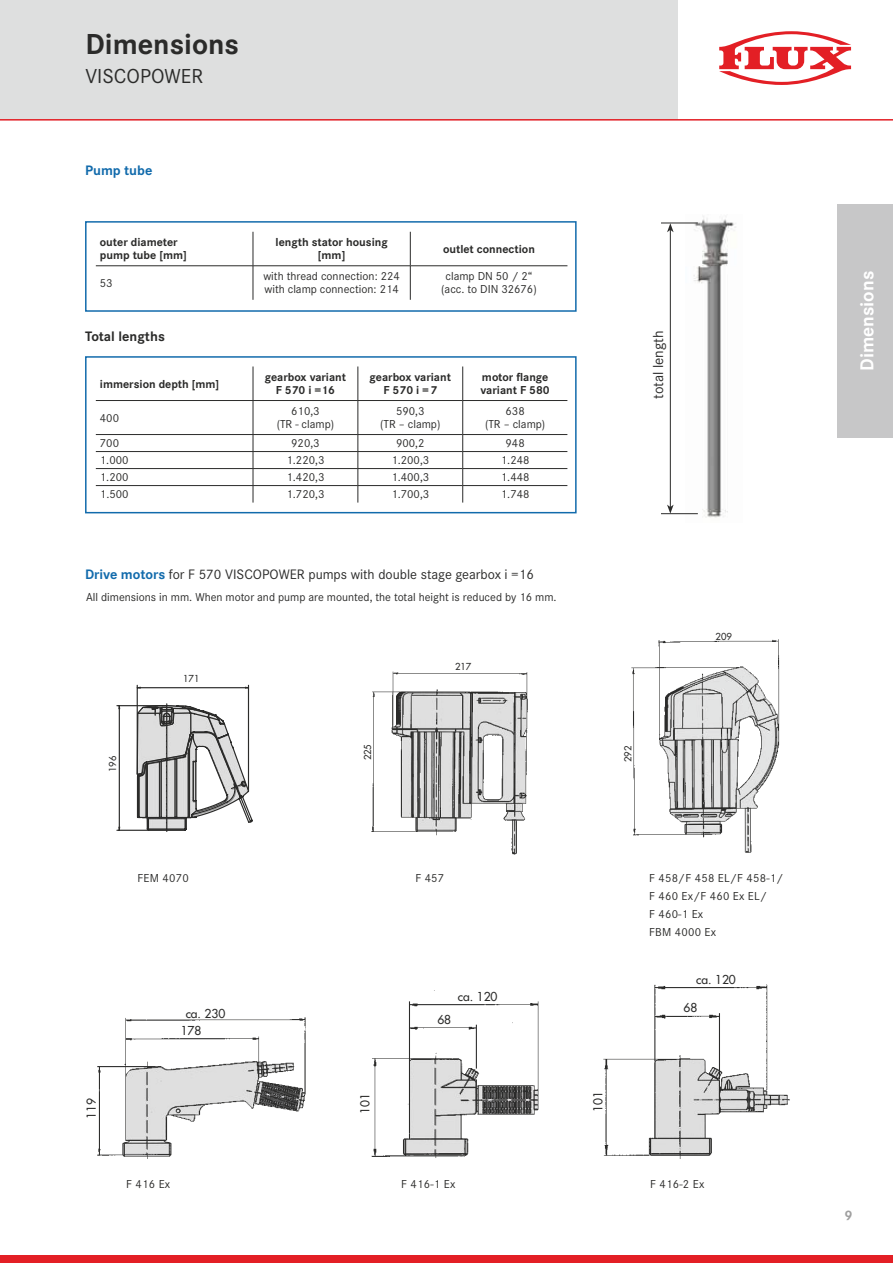
<style>
.page{position:relative;width:893px;height:1263px;background:#fff}
.page>*{position:absolute;margin:0;border:0;box-sizing:border-box;transform-origin:0 0}
.t1{font:700 30px "Corporate S";color:#2b2b2a}
.t2{font:21px "Corporate S";color:#2b2b2a}
.t3{font:700 19.5px "Corporate S";color:#fff}
.t4{font:15px "Corporate S";color:#2b2b2a}
.t5{font:14.25px "Corporate S";color:#2b2b2a}
.t6{font:700 14.25px "Corporate S";color:#2b2b2a}
.t7{font:700 14.25px "Corporate S";color:#126bac}
.t8{font:700 14.25px "Corporate S";color:#9f9f9f}
.t9{font:12px/12.8px "Corporate S";color:#2b2b2a;text-align:center}
.t10{font:700 12px/12.8px "Corporate S";color:#2b2b2a;text-align:center}
.t11{font:12px/18px "Corporate S";letter-spacing:.02em;color:#2b2b2a}
.t12{font:500 12px/17.9px "Futura Std";color:#2b2b2a}
.t13{font:500 9.45px "Futura Std";color:#2b2b2a}
.s1{font-weight:700;color:#126bac}
</style>
<div class="page">
<div style="left:0;top:0;width:677px;height:120px;background:#dedfdf"></div>
<hr style="left:0;top:119px;width:893px;height:2px;background:#e31f25">
<div style="left:0;top:1255px;width:893px;height:8px;background:#e31f25"></div>
<img style="left:685px;top:216px;width:51px;height:302px">
<div style="left:85px;top:221px;width:492px;height:91px;border:2px solid #126bac"></div>
<div style="left:85px;top:356px;width:492px;height:157px;border:2px solid #126bac"></div>
<hr style="left:253px;top:232px;width:1px;height:34px;background:#2b2b2a">
<hr style="left:410px;top:232px;width:1px;height:34px;background:#2b2b2a">
<hr style="left:96px;top:265px;width:157px;height:1px;background:#2b2b2a">
<hr style="left:253px;top:265px;width:157px;height:1px;background:#2b2b2a">
<hr style="left:253px;top:266px;width:1px;height:34px;background:#2b2b2a">
<hr style="left:410px;top:265px;width:157px;height:1px;background:#2b2b2a">
<hr style="left:410px;top:266px;width:1px;height:34px;background:#2b2b2a">
<hr style="left:253px;top:366px;width:1px;height:34px;background:#2b2b2a">
<hr style="left:358px;top:366px;width:1px;height:34px;background:#2b2b2a">
<hr style="left:462px;top:366px;width:1px;height:34px;background:#2b2b2a">
<svg style="left:253px;top:435px;width:1px;height:68px"></svg>
<svg style="left:358px;top:435px;width:1px;height:68px"></svg>
<svg style="left:462px;top:435px;width:1px;height:68px"></svg>
<hr style="left:96px;top:434px;width:157px;height:1px;background:#2b2b2a">
<hr style="left:253px;top:434px;width:105px;height:1px;background:#2b2b2a">
<hr style="left:358px;top:434px;width:105px;height:1px;background:#2b2b2a">
<hr style="left:463px;top:434px;width:104px;height:1px;background:#2b2b2a">
<hr style="left:96px;top:451px;width:157px;height:1px;background:#2b2b2a">
<hr style="left:253px;top:451px;width:105px;height:1px;background:#2b2b2a">
<hr style="left:358px;top:451px;width:105px;height:1px;background:#2b2b2a">
<hr style="left:463px;top:451px;width:104px;height:1px;background:#2b2b2a">
<hr style="left:96px;top:468px;width:157px;height:1px;background:#2b2b2a">
<hr style="left:253px;top:468px;width:105px;height:1px;background:#2b2b2a">
<hr style="left:358px;top:468px;width:105px;height:1px;background:#2b2b2a">
<hr style="left:463px;top:468px;width:104px;height:1px;background:#2b2b2a">
<hr style="left:96px;top:485px;width:157px;height:1px;background:#2b2b2a">
<hr style="left:253px;top:485px;width:105px;height:1px;background:#2b2b2a">
<hr style="left:358px;top:485px;width:105px;height:1px;background:#2b2b2a">
<hr style="left:463px;top:485px;width:104px;height:1px;background:#2b2b2a">
<hr style="left:96px;top:400px;width:157px;height:1px;background:#2b2b2a">
<hr style="left:253px;top:400px;width:105px;height:1px;background:#2b2b2a">
<hr style="left:253px;top:401px;width:1px;height:33px;background:#2b2b2a">
<hr style="left:358px;top:400px;width:105px;height:1px;background:#2b2b2a">
<hr style="left:358px;top:401px;width:1px;height:33px;background:#2b2b2a">
<hr style="left:463px;top:400px;width:104px;height:1px;background:#2b2b2a">
<hr style="left:462px;top:401px;width:1px;height:33px;background:#2b2b2a">
<hr style="left:661px;top:223px;width:37px;height:1px;background:#2b2b2a">
<hr style="left:661px;top:513px;width:37px;height:1px;background:#2b2b2a">
<hr style="left:670px;top:230px;width:1px;height:277px;background:#2b2b2a">
<svg style="left:667px;top:505px;width:7px;height:9px"></svg>
<svg style="left:667px;top:223px;width:7px;height:9px"></svg>
<img style="left:371px;top:671px;width:157px;height:184px">
<hr style="left:137px;top:687px;width:111px;height:1px;background:#2b2b2a">
<hr style="left:137px;top:685px;width:1px;height:89px;background:#2b2b2a">
<hr style="left:248px;top:685px;width:1px;height:106px;background:#2b2b2a">
<hr style="left:119px;top:706px;width:1px;height:124px;background:#2b2b2a">
<hr style="left:117px;top:705px;width:50px;height:1px;background:#2b2b2a">
<hr style="left:117px;top:830px;width:32px;height:1px;background:#2b2b2a">
<svg style="left:136px;top:704px;width:117px;height:128px"></svg>
<img style="left:631px;top:639px;width:149px;height:214px">
<img style="left:97px;top:1017px;width:209px;height:142px">
<img style="left:603px;top:984px;width:187px;height:175px">
<img style="left:371px;top:990px;width:168px;height:168px">
<div style="left:838px;top:204px;width:55px;height:234px;background:#c7c7c8"></div>
<svg style="left:719px;top:31px;width:132px;height:54px"></svg>
<h1 class="t1" style="left:86px;top:24px;width:155px">Dimensions</h1>
<h2 class="t2" style="left:86px;top:62px;width:119px">VISCOPOWER</h2>
<p class="t7" style="left:85px;top:161px;width:69px">Pump tube</p>
<p class="t10" style="left:100px;top:236px;width:88px;text-align:left">outer diameter pump tube [mm]</p>
<p class="t10" style="left:276px;top:236px;width:114px">length stator housing [mm]</p>
<p class="t10" style="left:443px;top:242px;width:93px">outlet connection</p>
<p class="t9" style="left:100px;top:276px;width:14px">53</p>
<p class="t9" style="left:263px;top:270px;width:138px;text-align:left">with thread connection: 224 with clamp connection: 214</p>
<p class="t9" style="left:441px;top:270px;width:97px">clamp DN 50 / 2“ (acc. to DIN 32676)</p>
<p class="t6" style="left:85px;top:327px;width:81px">Total lengths</p>
<p class="t10" style="left:100px;top:377px;width:121px">immersion depth [mm]</p>
<p class="t10" style="left:265px;top:370px;width:83px">gearbox variant<br>F 570 i =16</p>
<p class="t10" style="left:370px;top:370px;width:83px">gearbox variant<br>F 570 i =7</p>
<p class="t10" style="left:481px;top:370px;width:71px;text-align:left">motor flange variant F 580</p>
<p class="t9" style="left:100px;top:411px;width:21px">400</p>
<p class="t9" style="left:277px;top:404px;width:59px">610,3<br>(TR - clamp)</p>
<p class="t9" style="left:380px;top:404px;width:62px">590,3<br>(TR – clamp)</p>
<p class="t9" style="left:485px;top:404px;width:62px">638<br>(TR – clamp)</p>
<p class="t9" style="left:100px;top:436px;width:21px">700</p>
<p class="t9" style="left:291px;top:436px;width:30px">920,3</p>
<p class="t9" style="left:396px;top:436px;width:30px">900,2</p>
<p class="t9" style="left:506px;top:436px;width:21px">948</p>
<p class="t9" style="left:100px;top:453px;width:30px">1.000</p>
<p class="t9" style="left:286px;top:453px;width:39px">1.220,3</p>
<p class="t9" style="left:391px;top:453px;width:39px">1.200,3</p>
<p class="t9" style="left:501px;top:453px;width:30px">1.248</p>
<p class="t9" style="left:100px;top:470px;width:30px">1.200</p>
<p class="t9" style="left:287px;top:470px;width:39px">1.420,3</p>
<p class="t9" style="left:391px;top:470px;width:39px">1.400,3</p>
<p class="t9" style="left:501px;top:470px;width:30px">1.448</p>
<p class="t9" style="left:100px;top:487px;width:30px">1.500</p>
<p class="t9" style="left:287px;top:487px;width:39px">1.720,3</p>
<p class="t9" style="left:391px;top:487px;width:39px">1.700,3</p>
<p class="t9" style="left:501px;top:487px;width:30px">1.748</p>
<p class="t5" style="left:85px;top:565px;width:451px"><span class="s1">Drive motors</span> for F 570 VISCOPOWER pumps with double stage gearbox i =16</p>
<p class="t9" style="left:86px;top:590px;width:472px">All dimensions in mm. When motor and pump are mounted, the total height is reduced by 16 mm.</p>
<p class="t13" style="left:107px;top:772px;width:18px;rotate:-90deg">196</p>
<p class="t13" style="left:183px;top:673px;width:18px">171</p>
<p class="t13" style="left:362px;top:760px;width:18px;rotate:-90deg">225</p>
<p class="t13" style="left:455px;top:661px;width:18px">217</p>
<p class="t4" style="left:648px;top:399px;width:70px;rotate:-90deg">total length</p>
<p class="t13" style="left:622px;top:762px;width:18px;rotate:-90deg">292</p>
<p class="t13" style="left:716px;top:630px;width:18px">209</p>
<p class="t9" style="left:138px;top:871px;width:53px">FEM 4070</p>
<p class="t9" style="left:415px;top:871px;width:30px">F 457</p>
<p class="t12" style="left:82px;top:1119px;width:22px;rotate:-90deg">119</p>
<p class="t12" style="left:181px;top:1004px;width:46px;text-indent:5px">ca. 230<br>178</p>
<p class="t12" style="left:356px;top:1114px;width:22px;rotate:-90deg">101</p>
<p class="t12" style="left:458px;top:988px;width:41px">ca. 120</p>
<p class="t12" style="left:437px;top:1011px;width:15px">68</p>
<p class="t12" style="left:589px;top:1112px;width:22px;rotate:-90deg">101</p>
<p class="t11" style="left:649px;top:869px;width:136px">F 458/F 458 EL/F 458-1/<br>F 460 Ex/F 460 Ex EL/<br>F 460-1 Ex<br>FBM 4000 Ex</p>
<p class="t12" style="left:696px;top:970px;width:41px">ca. 120</p>
<p class="t12" style="left:683px;top:998px;width:15px">68</p>
<p class="t9" style="left:126px;top:1177px;width:46px">F 416 Ex</p>
<p class="t9" style="left:401px;top:1177px;width:56px">F 416-1 Ex</p>
<p class="t9" style="left:650px;top:1177px;width:56px">F 416-2 Ex</p>
<h3 class="t3" style="left:853px;top:371px;width:101px;rotate:-90deg">Dimensions</h3>
<p class="t8" style="left:844px;top:1206px;width:10px">9</p>
</div>
